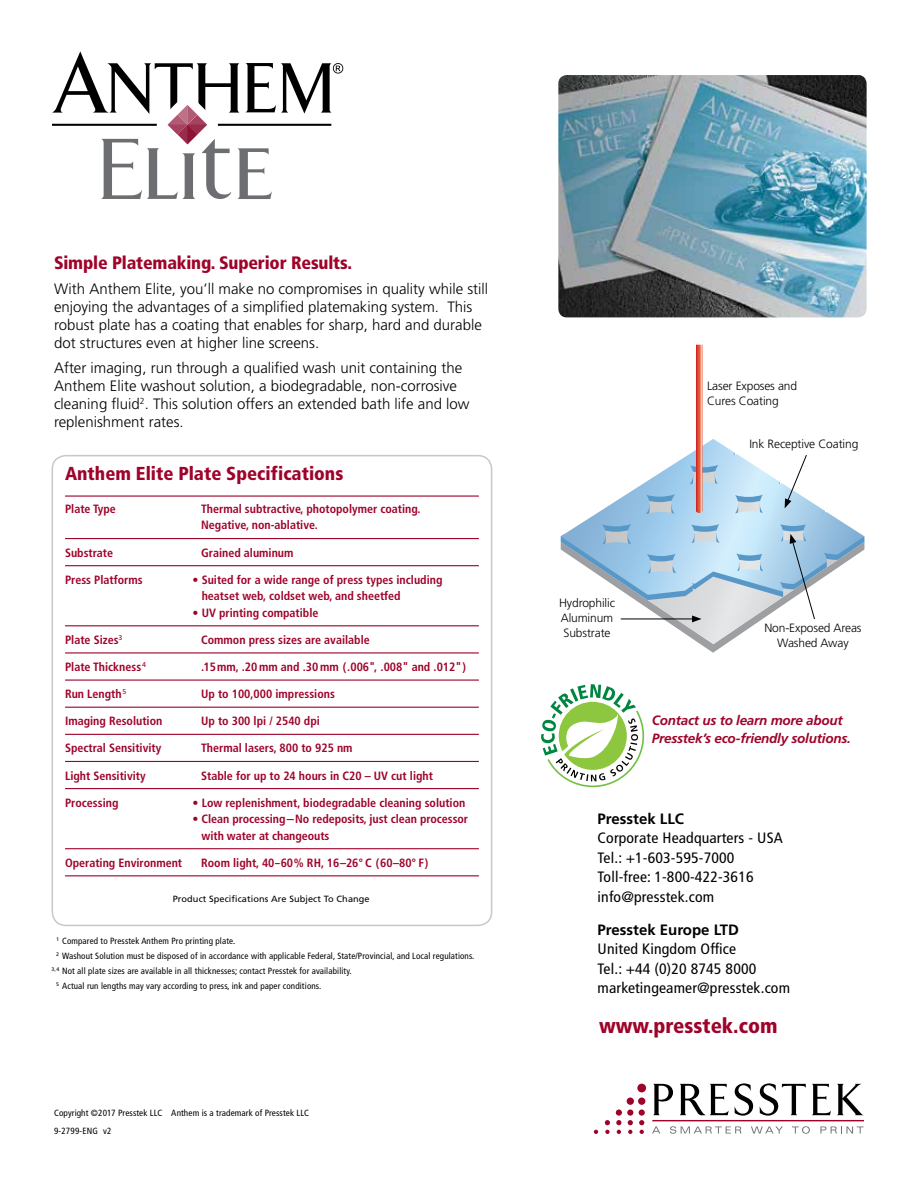
<style>
.page{position:relative;width:918px;height:1188px;background:#fff}
.page>*{position:absolute;margin:0;border:0;box-sizing:border-box;transform-origin:0 0}
.t1{font:900 condensed 21px "Frutiger LT Std";color:#9e032a}
.t2{font:900 condensed 18.75px "Frutiger LT Std";color:#9e032a}
.t3{font:900 condensed 18px "Frutiger LT Std";letter-spacing:-.01em;color:#9e032a}
.t4{font:300 15px/18px "Frutiger LT Std";color:#000}
.t5{font:condensed 15px/19.5px "Frutiger LT Std";letter-spacing:.01em;color:#000;scale:1.05 1}
.t6{font:700 15px "Frutiger LT Std";color:#000}
.t7{font:italic 700 13.5px/18px "Frutiger LT Std";letter-spacing:-.02em;color:#9e032a}
.t8{font:700 condensed 12px/16.5px "Frutiger LT Std";color:#9e032a}
.t9{font:300 12px/15px "Frutiger LT Std";letter-spacing:-.01em;color:#000}
.t10{font:condensed 9px/18px "Frutiger LT Std";letter-spacing:.015em;color:#000}
.t11{font:9px "Frutiger LT Std";letter-spacing:.01em;color:#000}
</style>
<div class="page">
<svg style="left:594px;top:1130px;width:4px;height:4px"></svg>
<div style="left:637px;top:1084px;width:9px;height:8px;background:#9e032a;border-radius:50%"></div>
<div style="left:638px;top:1098px;width:7px;height:7px;background:#9e032a;border-radius:50%"></div>
<div style="left:639px;top:1109px;width:6px;height:7px;background:#9e032a;border-radius:50%"></div>
<svg style="left:639px;top:1120px;width:5px;height:14px"></svg>
<div style="left:627px;top:1098px;width:7px;height:7px;background:#9e032a;border-radius:50%"></div>
<div style="left:627px;top:1109px;width:6px;height:7px;background:#9e032a;border-radius:50%"></div>
<svg style="left:628px;top:1120px;width:5px;height:14px"></svg>
<div style="left:616px;top:1109px;width:6px;height:7px;background:#9e032a;border-radius:50%"></div>
<svg style="left:616px;top:1120px;width:5px;height:14px"></svg>
<svg style="left:605px;top:1120px;width:5px;height:14px"></svg>
<svg style="left:653px;top:1084px;width:20px;height:31px"></svg>
<svg style="left:680px;top:1084px;width:49px;height:31px"></svg>
<svg style="left:735px;top:1083px;width:18px;height:33px"></svg>
<svg style="left:760px;top:1083px;width:46px;height:33px"></svg>
<svg style="left:812px;top:1084px;width:19px;height:31px"></svg>
<svg style="left:837px;top:1084px;width:26px;height:31px"></svg>
<svg style="left:652px;top:1126px;width:8px;height:8px"></svg>
<svg style="left:670px;top:1126px;width:71px;height:8px"></svg>
<svg style="left:751px;top:1126px;width:32px;height:8px"></svg>
<svg style="left:792px;top:1126px;width:18px;height:8px"></svg>
<svg style="left:820px;top:1126px;width:44px;height:8px"></svg>
<hr style="left:652px;top:1120px;width:212px;height:1px;background:#9e032a">
<svg style="left:541px;top:684px;width:103px;height:103px"></svg>
<svg style="left:564px;top:439px;width:297px;height:95px"></svg>
<svg style="left:696px;top:345px;width:7px;height:168px"></svg>
<svg style="left:785px;top:454px;width:22px;height:54px"></svg>
<svg style="left:561px;top:534px;width:303px;height:119px"></svg>
<div style="left:52px;top:455px;width:440px;height:471px;border:2px solid #c7c8ca;border-radius:14px"></div>
<hr style="left:65px;top:495px;width:414px;height:2px;background:#9e032a">
<hr style="left:65px;top:538px;width:414px;height:1px;background:#9e032a">
<hr style="left:65px;top:565px;width:414px;height:1px;background:#9e032a">
<hr style="left:65px;top:625px;width:414px;height:1px;background:#9e032a">
<hr style="left:65px;top:652px;width:414px;height:2px;background:#9e032a">
<hr style="left:65px;top:680px;width:414px;height:1px;background:#9e032a">
<hr style="left:65px;top:707px;width:414px;height:1px;background:#9e032a">
<hr style="left:65px;top:734px;width:414px;height:1px;background:#9e032a">
<hr style="left:65px;top:761px;width:414px;height:1px;background:#9e032a">
<hr style="left:65px;top:788px;width:414px;height:1px;background:#9e032a">
<hr style="left:65px;top:848px;width:414px;height:1px;background:#9e032a">
<hr style="left:65px;top:875px;width:414px;height:1px;background:#9e032a">
<img style="left:558px;top:75px;width:309px;height:242px">
<svg style="left:52px;top:51px;width:291px;height:148px"></svg>
<h3 class="t3" style="left:54px;top:252px;width:300px">Simple Platemaking. Superior Results.</h3>
<p class="t4" style="left:54px;top:280px;width:436px">With Anthem Elite, you’ll make no compromises in quality while still enjoying the advantages of a simplified platemaking system. This robust plate has a coating that enables for sharp, hard and durable dot structures even at higher line screens.</p>
<p class="t4" style="left:54px;top:359px;width:417px">After imaging, run through a qualified wash unit containing the Anthem Elite washout solution, a biodegradable, non-corrosive cleaning fluid<sup>2</sup>. This solution offers an extended bath life and low replenishment rates.</p>
<h2 class="t2" style="left:65px;top:462px;width:280px">Anthem Elite Plate Specifications</h2>
<p class="t8" style="left:65px;top:501px;width:52px">Plate Type</p>
<p class="t8" style="left:201px;top:501px;width:221px">Thermal subtractive, photopolymer coating.<br>Negative, non-ablative.</p>
<p class="t8" style="left:65px;top:544px;width:50px">Substrate</p>
<p class="t8" style="left:201px;top:544px;width:94px">Grained aluminum</p>
<p class="t8" style="left:65px;top:571px;width:79px">Press Platforms</p>
<p class="t8" style="left:202px;top:571px;width:242px;text-indent:-9px">• Suited for a wide range of press types including heatset web, coldset web, and sheetfed</p>
<p class="t8" style="left:193px;top:604px;width:127px">• UV printing compatible</p>
<p class="t8" style="left:65px;top:631px;width:59px">Plate Sizes<sup>3</sup></p>
<p class="t8" style="left:201px;top:631px;width:170px">Common press sizes are available</p>
<p class="t8" style="left:65px;top:659px;width:83px">Plate Thickness<sup>4</sup></p>
<p class="t8" style="left:201px;top:659px;width:266px">.15mm, .20 mm and .30 mm (.006", .008" and .012")</p>
<p class="t8" style="left:65px;top:686px;width:63px">Run Length<sup>5</sup></p>
<p class="t8" style="left:201px;top:686px;width:135px">Up to 100,000 impressions</p>
<p class="t8" style="left:65px;top:713px;width:99px">Imaging Resolution</p>
<p class="t8" style="left:201px;top:713px;width:120px">Up to 300 lpi / 2540 dpi</p>
<p class="t8" style="left:65px;top:740px;width:98px">Spectral Sensitivity</p>
<p class="t8" style="left:201px;top:740px;width:153px">Thermal lasers, 800 to 925 nm</p>
<p class="t8" style="left:65px;top:767px;width:82px">Light Sensitivity</p>
<p class="t8" style="left:201px;top:767px;width:233px">Stable for up to 24 hours in C20 – UV cut light</p>
<p class="t8" style="left:65px;top:794px;width:55px">Processing</p>
<p class="t8" style="left:193px;top:794px;width:274px">• Low replenishment, biodegradable cleaning solution</p>
<p class="t8" style="left:202px;top:811px;width:268px;text-indent:-9px">• Clean processing–No redeposits, just clean processor with water at changeouts</p>
<p class="t8" style="left:65px;top:854px;width:119px">Operating Environment</p>
<p class="t8" style="left:201px;top:854px;width:229px">Room light, 40–60% RH, 16–26° C (60–80° F)</p>
<p class="t11" style="left:173px;top:894px;width:199px">Product Specifications Are Subject To Change</p>
<p class="t10" style="left:56px;top:932px;width:181px"><sup>1</sup> Compared to Presstek Anthem Pro printing plate.</p>
<p class="t10" style="left:56px;top:947px;width:420px"><sup>2</sup> Washout Solution must be disposed of in accordance with applicable Federal, State/Provincial, and Local regulations.</p>
<p class="t10" style="left:52px;top:962px;width:302px"><sup>3,4</sup> Not all plate sizes are available in all thicknesses; contact Presstek for availability.</p>
<p class="t10" style="left:56px;top:977px;width:267px"><sup>5</sup> Actual run lengths may vary according to press, ink and paper conditions.</p>
<p class="t10" style="left:54px;top:1104px;width:257px">Copyright ©2017 Presstek LLC Anthem is a trademark of Presstek LLC<br>9-2799-ENG v2</p>
<p class="t9" style="left:707px;top:379px;width:92px">Laser Exposes and<br>Cures Coating</p>
<p class="t9" style="left:749px;top:436px;width:110px">Ink Receptive Coating</p>
<p class="t9" style="left:559px;top:596px;width:57px">Hydrophilic<br>Aluminum<br>Substrate</p>
<p class="t9" style="left:764px;top:621px;width:99px;text-align:center">Non-Exposed Areas<br>Washed Away</p>
<p class="t7" style="left:652px;top:712px;width:201px">Contact us to learn more about<br>Presstek’s eco-friendly solutions.</p>
<p class="t6" style="left:598px;top:810px;width:88px">Presstek LLC</p>
<p class="t5" style="left:598px;top:828px;width:178px">Corporate Headquarters - USA<br>Tel.: +1-603-595-7000<br>Toll-free: 1-800-422-3616 info@presstek.com</p>
<p class="t6" style="left:598px;top:921px;width:143px">Presstek Europe LTD</p>
<p class="t5" style="left:598px;top:939px;width:185px">United Kingdom Office<br>Tel.: +44 (0)20 8745 8000 marketingeamer@presstek.com</p>
<h1 class="t1" style="left:599px;top:1013px;width:180px">www.presstek.com</h1>
</div>
